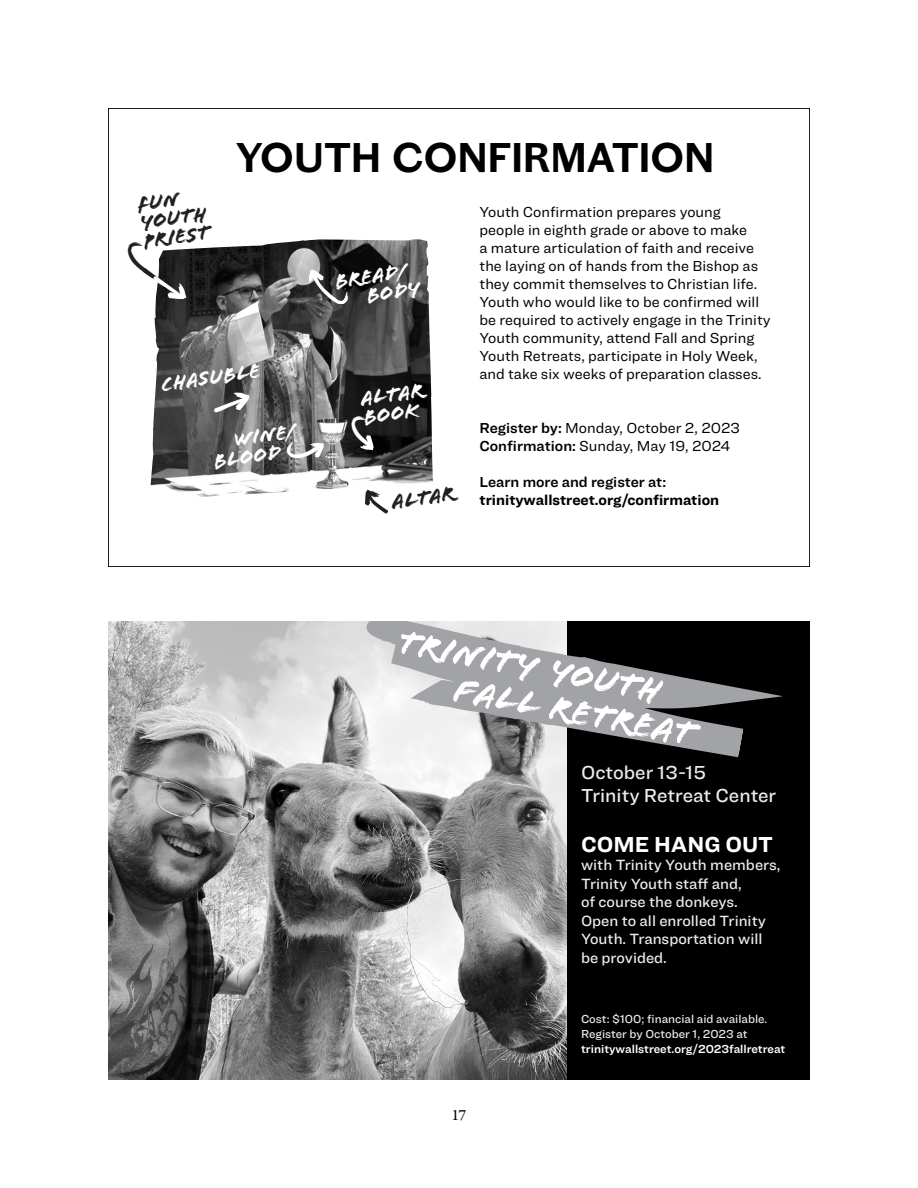
<style>
.page{position:relative;width:918px;height:1188px;background:#fff}
.page>*{position:absolute;margin:0;border:0;box-sizing:border-box;transform-origin:0 0}
.t1{font:600 42px "Chiswick TWS Grotesque";letter-spacing:.005em;color:#000}
.t2{font:700 22.5px "Ringside";color:#fff}
.t3{font:21.45px/18.9px "Flood Std";color:#fff}
.t4{font:21.45px/18.9px "Flood Std";color:#231f20}
.t5{font:500 19.5px/23.4px "Ringside";color:#edece9}
.t6{font:16.5px "Arno Pro";color:#000}
.t7{font:500 15.3px/18.5px "Ringside";color:#edece9}
.t8{font:15px/18px "Ringside";color:#000}
.t9{font:700 15px "Ringside";color:#000}
.t10{font:15px "Ringside Regular Semi";color:#000}
.t11{font:500 12px/15px "Ringside";color:#edece9}
.t12{font:12px "Ringside Regular Semi";color:#fff}
.s1{font-family:"Ringside Regular Semi"}
</style>
<div class="page">
<img style="left:150px;top:239px;width:283px;height:258px">
<svg style="left:308px;top:270px;width:40px;height:34px"></svg>
<div style="left:108px;top:621px;width:702px;height:459px;background:#000"></div>
<img style="left:108px;top:621px;width:459px;height:459px">
<svg style="left:365px;top:621px;width:418px;height:136px"></svg>
<svg style="left:549px;top:660px;width:152px;height:83px"></svg>
<svg style="left:401px;top:631px;width:140px;height:82px;background:#c1c2c4"></svg>
<svg style="left:352px;top:417px;width:27px;height:37px"></svg>
<svg style="left:359px;top:487px;width:29px;height:27px"></svg>
<svg style="left:285px;top:436px;width:43px;height:29px"></svg>
<svg style="left:150px;top:242px;width:40px;height:64px"></svg>
<svg style="left:213px;top:390px;width:39px;height:24px"></svg>
<h1 class="t1" style="left:236px;top:125px;width:479px">YOUTH CONFIRMATION</h1>
<h3 class="t4" style="left:137px;top:195px;width:68px;rotate:-8deg">fun youth priest</h3>
<h3 class="t3" style="left:160px;top:375px;width:102px;rotate:-8deg">Chasuble</h3>
<h3 class="t3" style="left:210px;top:433px;width:86px;text-indent:23px;rotate:-8deg">wine/ blood</h3>
<h3 class="t3" style="left:363px;top:268px;width:55px;text-indent:-30px;rotate:-8deg">bread/ body</h3>
<h3 class="t3" style="left:360px;top:390px;width:65px;rotate:-8deg">altar book</h3>
<h3 class="t4" style="left:391px;top:493px;width:65px;rotate:-8deg">altar</h3>
<p class="t8" style="left:480px;top:202px;width:293px">Youth Confirmation prepares young<br>people in eighth grade or above to make<br>a mature articulation of faith and receive the laying on of hands from the Bishop as they commit themselves to Christian life.<br>Youth who would like to be confirmed will be required to actively engage in the Trinity Youth community, attend Fall and Spring Youth Retreats, participate in Holy Week, and take six weeks of preparation classes.</p>
<p class="t8" style="left:480px;top:418px;width:262px"><span class="s1">Register by:</span> Monday, October 2, 2023<br><span class="s1">Confirmation:</span> Sunday, May 19, 2024</p>
<p class="t10" style="left:480px;top:471px;width:188px">Learn more and register at:</p>
<p class="t9" style="left:480px;top:488px;width:241px">trinitywallstreet.org/confirmation</p>
<p class="t6" style="left:452px;top:1106px;width:16px">17</p>
<h3 class="t5" style="left:581px;top:760px;width:197px">October 13-15<br>Trinity Retreat Center</h3>
<h2 class="t2" style="left:581px;top:828px;width:194px">COME HANG OUT</h2>
<p class="t7" style="left:581px;top:856px;width:201px">with Trinity Youth members,<br>Trinity Youth staff and,<br>of course the donkeys.<br>Open to all enrolled Trinity<br>Youth. Transportation will be provided.</p>
<p class="t11" style="left:581px;top:1011px;width:188px">Cost: $100; financial aid available.<br>Register by October 1, 2023 at</p>
<p class="t12" style="left:581px;top:1040px;width:206px">trinitywallstreet.org/2023fallretreat</p>
</div>
